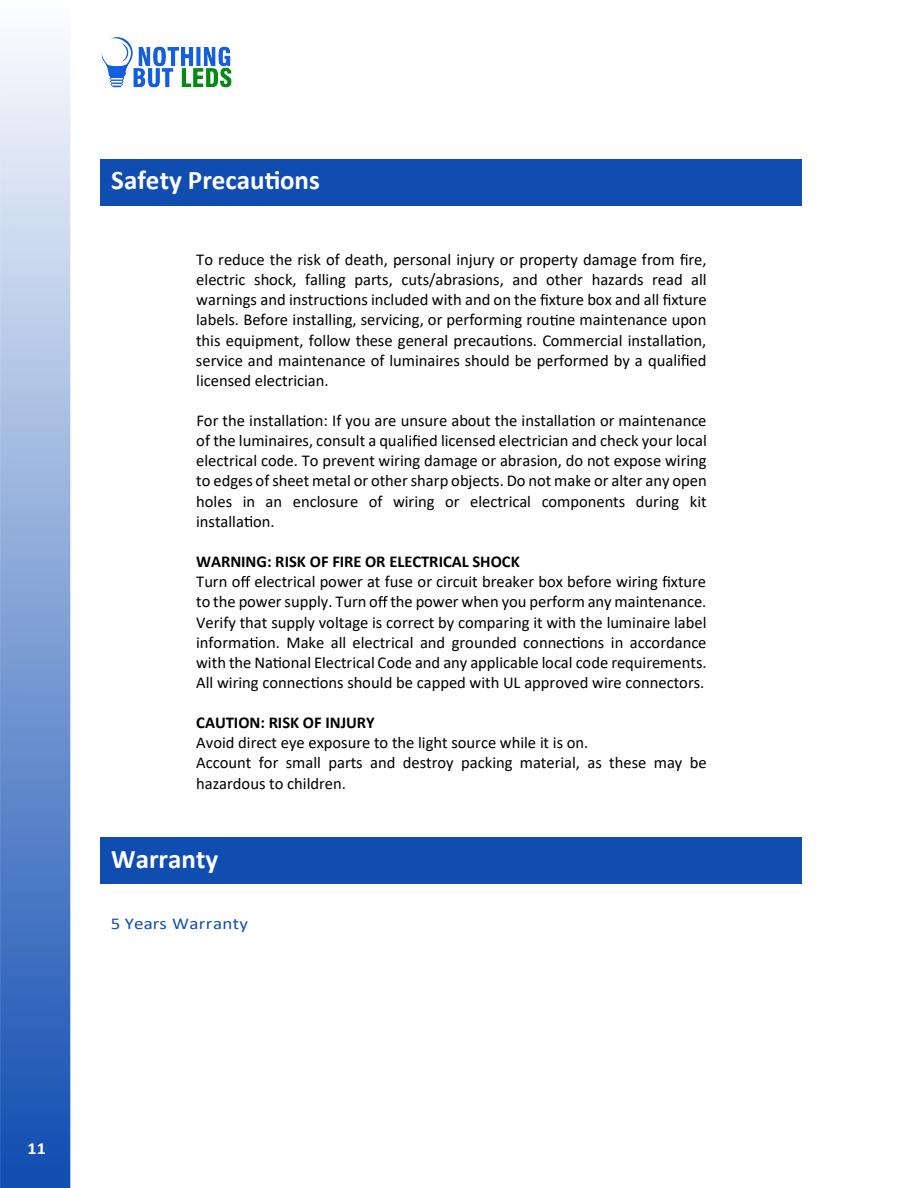
<style>
.page{position:relative;width:918px;height:1188px;background:#fff}
.page>*{position:absolute;margin:0;border:0;box-sizing:border-box;transform-origin:0 0}
.t1{font:700 27px "Calibri";color:#fff}
.t2{font:700 16.95px "Calibri";color:#fff;scale:1.06 1}
.t3{font:16.5px/20.1px "Calibri";color:#000;text-align:justify}
.t4{font:700 16.5px "Calibri";color:#000}
.t5{font:16.5px "Calibri";letter-spacing:.015em;color:#104db1;scale:1.15 1}
</style>
<div class="page">
<img style="left:101px;top:37px;width:131px;height:51px">
<svg style="left:0;top:46px;width:70px;height:1142px;background:#81a1d6"></svg>
<svg style="left:680px;top:254px;width:7px;height:11px"></svg>
<svg style="left:335px;top:295px;width:8px;height:10px"></svg>
<svg style="left:540px;top:294px;width:8px;height:11px"></svg>
<svg style="left:663px;top:294px;width:7px;height:11px"></svg>
<svg style="left:550px;top:315px;width:8px;height:11px"></svg>
<svg style="left:500px;top:335px;width:8px;height:11px"></svg>
<svg style="left:676px;top:335px;width:8px;height:11px"></svg>
<svg style="left:675px;top:354px;width:14px;height:12px"></svg>
<svg style="left:297px;top:415px;width:8px;height:11px"></svg>
<svg style="left:570px;top:415px;width:7px;height:11px"></svg>
<svg style="left:397px;top:435px;width:23px;height:11px"></svg>
<svg style="left:244px;top:516px;width:8px;height:11px"></svg>
<svg style="left:241px;top:576px;width:9px;height:11px"></svg>
<svg style="left:662px;top:576px;width:8px;height:11px"></svg>
<svg style="left:378px;top:596px;width:10px;height:11px"></svg>
<svg style="left:250px;top:637px;width:7px;height:11px"></svg>
<svg style="left:572px;top:637px;width:8px;height:11px"></svg>
<svg style="left:273px;top:657px;width:8px;height:11px"></svg>
<svg style="left:311px;top:677px;width:8px;height:11px"></svg>
<div style="left:101px;top:159px;width:701px;height:47px;background:#104db1"></div>
<svg style="left:265px;top:171px;width:14px;height:18px"></svg>
<div style="left:101px;top:838px;width:701px;height:46px;background:#104db1"></div>
<h1 class="t1" style="left:111px;top:161px;width:210px">Safety Precau ons</h1>
<p class="t3" style="left:196px;top:249px;width:512px">To reduce the risk of death, personal injury or property damage from re, electric shock, falling parts, cuts/abrasions, and other hazards read all warnings and instruc ons included with and on the xture box and all xture labels. Before installing, servicing, or performing rou ne maintenance upon this equipment, follow these general precau ons. Commercial installa on, service and maintenance of luminaires should be performed by a qua ed licensed electrician.</p>
<p class="t3" style="left:196px;top:410px;width:512px">For the installa on: If you are unsure about the installa on or maintenance of the luminaires, consult a qu</p>
<p class="t3" style="left:196px;top:430px;width:512px;text-indent:225px">ed licensed electrician and check your local electrical code. To prevent wiring damage or abrasion, do not expose wiring to edges of sheet metal or other sharp objects. Do not make or alter any open holes in an enclosure of wiring or electrical components during kit installa on.</p>
<p class="t4" style="left:196px;top:550px;width:325px">WARNING: RISK OF FIRE OR ELECTRICAL SHOCK</p>
<p class="t3" style="left:196px;top:571px;width:512px">Turn o electrical power at fuse or circuit breaker box before wiring xture to the power supply. Turn o the power when you perform any maintenance.<br>Verify that supply voltage is correct by comparing it with the luminaire label informa on. Make all electrical and grounded connec ons in accordance with the Na onal Electrical Code and any applicable local code requirements.<br>All wiring connec ons should be capped with UL approved wire connectors.</p>
<p class="t4" style="left:196px;top:711px;width:180px">CAUTION: RISK OF INJURY</p>
<p class="t3" style="left:196px;top:732px;width:512px;text-align:left">Avoid direct eye exposure to the light source while it is on.<br>Account for small parts and destroy packing material, as these may be hazardous to children.</p>
<h1 class="t1" style="left:111px;top:840px;width:108px">Warranty</h1>
<p class="t5" style="left:111px;top:912px;width:121px">5 Years Warranty</p>
<p class="t2" style="left:28px;top:1136px;width:19px">11</p>
</div>
